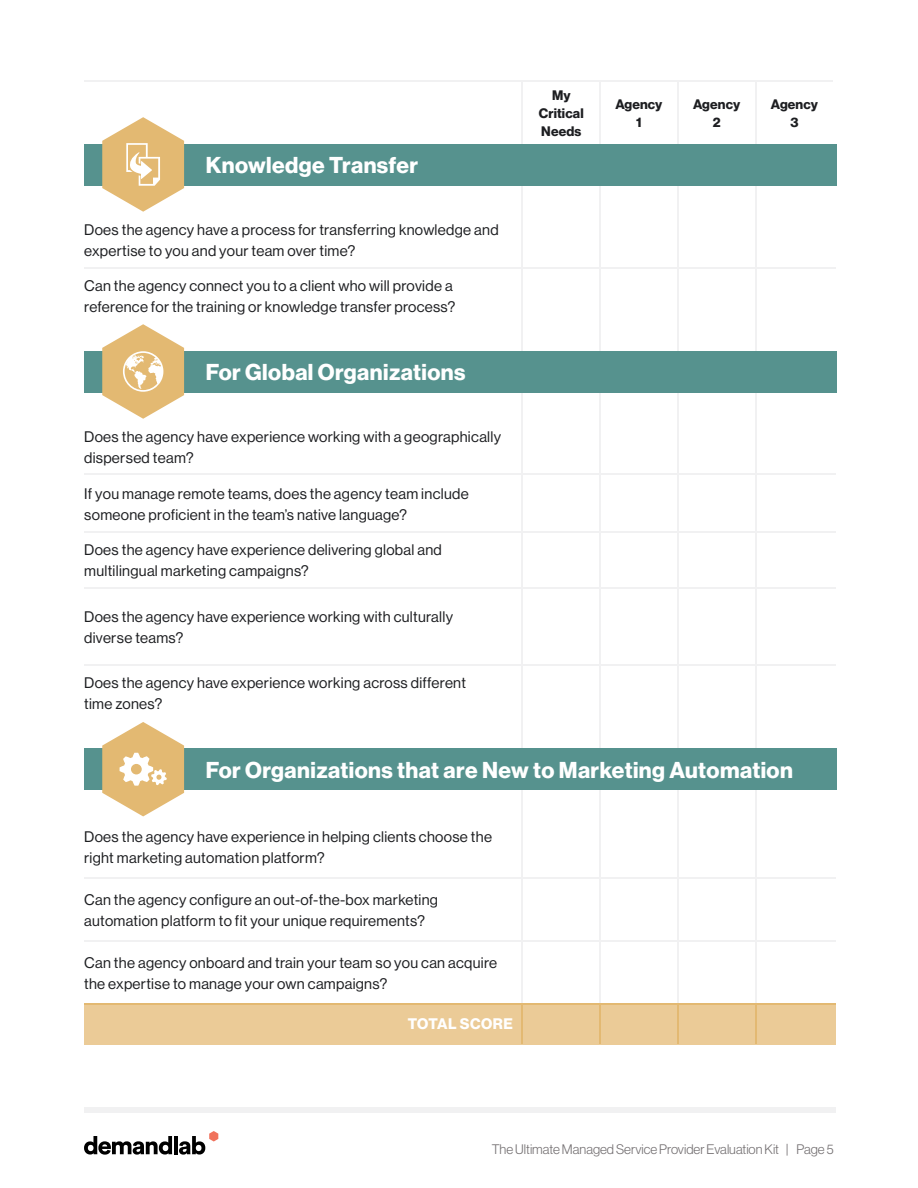
<style>
.page{position:relative;width:918px;height:1188px;background:#fff}
.page>*{position:absolute;margin:0;border:0;box-sizing:border-box;transform-origin:0 0}
.t1{font:22.5px "N Haas Grotesk DS Pro 75 Bd";letter-spacing:.02em;color:#fff}
.t2{font:15px/21px "N Haas Grotesk DS Pro 55 Rg";letter-spacing:.02em;color:#1d1e21}
.t3{font:15px "N Haas Grotesk DS Pro 75 Bd";letter-spacing:.035em;color:#fff}
.t4{font:13.5px "N Haas Grotesk DS Pro 45 Lt";color:#736f71}
.t5{font:13.5px/18px "N Haas Grotesk DS Pro 75 Bd";letter-spacing:.01em;color:#1d1e21;text-align:center}
</style>
<div class="page">
<div style="left:84px;top:1003px;width:751px;height:41px;background:#ebcb97"></div>
<hr style="left:84px;top:267px;width:751px;height:1px;background:#f1f1f2">
<hr style="left:84px;top:474px;width:751px;height:1px;background:#f1f1f2">
<hr style="left:84px;top:588px;width:751px;height:1px;background:#f1f1f2">
<hr style="left:84px;top:664px;width:751px;height:1px;background:#f1f1f2">
<hr style="left:84px;top:531px;width:751px;height:1px;background:#f1f1f2">
<hr style="left:599px;top:81px;width:2px;height:922px;background:#f1f1f2">
<hr style="left:599px;top:1004px;width:2px;height:40px;background:#e3b972">
<hr style="left:522px;top:81px;width:1px;height:922px;background:#f1f1f2">
<hr style="left:522px;top:1004px;width:1px;height:40px;background:#e3b972">
<hr style="left:677px;top:81px;width:1px;height:922px;background:#f1f1f2">
<hr style="left:677px;top:1004px;width:1px;height:40px;background:#e3b972">
<hr style="left:755px;top:81px;width:1px;height:922px;background:#f1f1f2">
<hr style="left:755px;top:1004px;width:1px;height:40px;background:#e3b972">
<svg style="left:84px;top:1136px;width:88px;height:19px"></svg>
<hr style="left:174px;top:1136px;width:4px;height:18px;background:#000">
<svg style="left:179px;top:1131px;width:39px;height:24px"></svg>
<div style="left:84px;top:1107px;width:751px;height:5px;background:#f1f1f2"></div>
<div style="left:84px;top:351px;width:753px;height:41px;background:#56928e"></div>
<div style="left:84px;top:144px;width:753px;height:41px;background:#56928e"></div>
<hr style="left:84px;top:878px;width:751px;height:1px;background:#f1f1f2">
<hr style="left:84px;top:941px;width:751px;height:1px;background:#f1f1f2">
<div style="left:84px;top:749px;width:753px;height:41px;background:#56928e"></div>
<hr style="left:84px;top:1003px;width:751px;height:1px;background:#e3b972">
<svg style="left:102px;top:117px;width:82px;height:95px"></svg>
<svg style="left:102px;top:324px;width:82px;height:95px"></svg>
<svg style="left:102px;top:722px;width:82px;height:94px"></svg>
<hr style="left:84px;top:81px;width:748px;height:1px;background:#f1f1f2">
<h1 class="t1" style="left:206px;top:152px;width:214px">Knowledge Transfer</h1>
<p class="t2" style="left:84px;top:219px;width:416px">Does the agency have a process for transferring knowledge and expertise to you and your team over time?</p>
<p class="t2" style="left:84px;top:275px;width:373px">Can the agency connect you to a client who will provide a reference for the training or knowledge transfer process?</p>
<h1 class="t1" style="left:206px;top:359px;width:261px">For Global Organizations</h1>
<p class="t2" style="left:84px;top:426px;width:418px">Does the agency have experience working with a geographically dispersed team?</p>
<p class="t2" style="left:84px;top:483px;width:386px">If you manage remote teams, does the agency team include someone proficient in the team’s native language?</p>
<p class="t2" style="left:84px;top:540px;width:359px">Does the agency have experience delivering global and multilingual marketing campaigns?</p>
<p class="t2" style="left:84px;top:606px;width:370px">Does the agency have experience working with culturally diverse teams?</p>
<p class="t2" style="left:84px;top:672px;width:383px">Does the agency have experience working across different time zones?</p>
<p class="t5" style="left:539px;top:87px;width:46px">My<br>Critical<br>Needs</p>
<p class="t5" style="left:693px;top:96px;width:49px">Agency<br>2</p>
<p class="t5" style="left:771px;top:96px;width:49px">Agency<br>3</p>
<p class="t5" style="left:615px;top:96px;width:49px">Agency<br>1</p>
<h1 class="t1" style="left:206px;top:757px;width:589px">For Organizations that are New to Marketing Automation</h1>
<p class="t2" style="left:84px;top:827px;width:409px">Does the agency have experience in helping clients choose the right marketing automation platform?</p>
<p class="t2" style="left:84px;top:890px;width:355px">Can the agency configure an out-of-the-box marketing automation platform to fit your unique requirements?</p>
<p class="t2" style="left:84px;top:952px;width:415px">Can the agency onboard and train your team so you can acquire the expertise to manage your own campaigns?</p>
<p class="t3" style="left:408px;top:1015px;width:107px">TOTAL SCORE</p>
<p class="t4" style="left:492px;top:1142px;width:343px">The Ultimate Managed Service Provider Evaluation Kit | Page 5</p>
</div>
